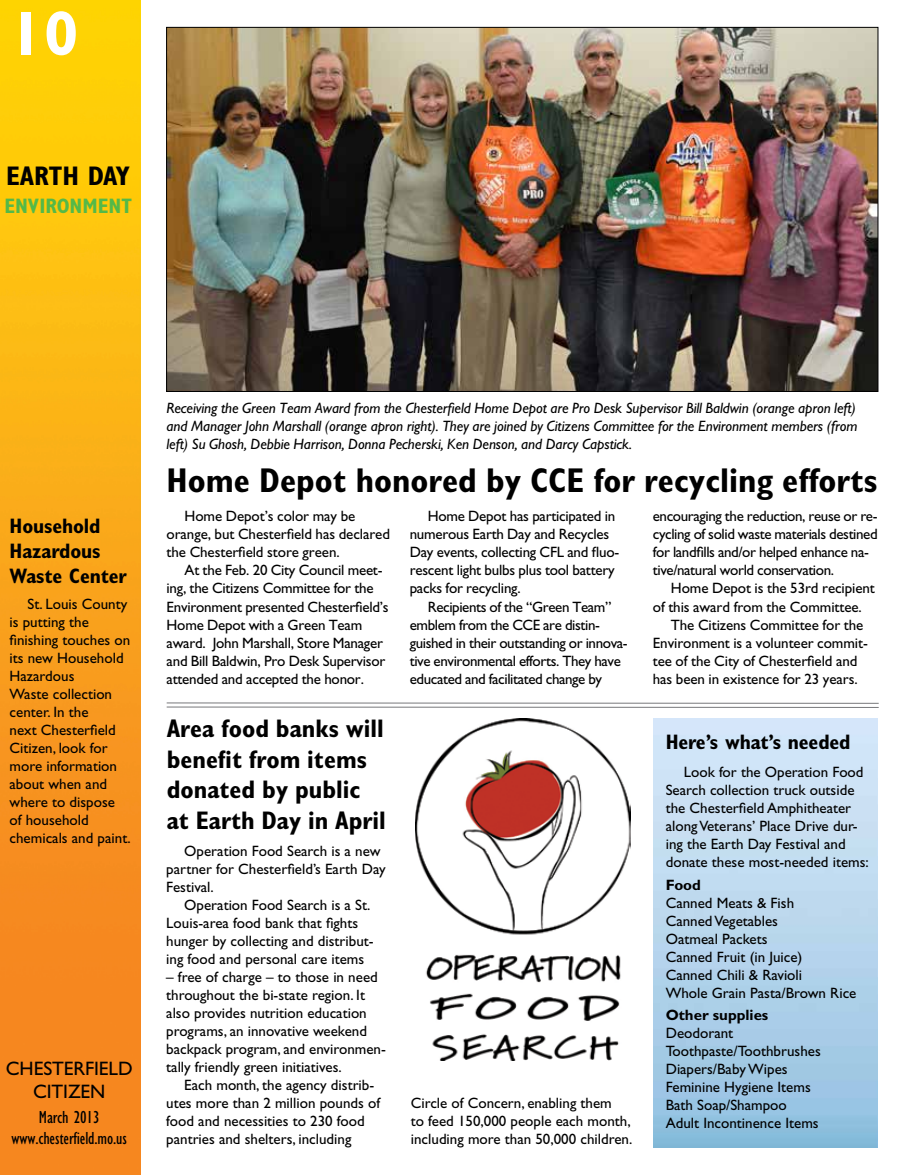
<style>
.page{position:relative;width:905px;height:1175px;background:#fff}
.page>*{position:absolute;margin:0;border:0;box-sizing:border-box;transform-origin:0 0}
.t1{font:700 63px "Gill Sans";color:#fff}
.t2{font:700 condensed 34.5px "Gill Sans";color:#000}
.t3{font:700 condensed 27px "Gill Sans";letter-spacing:-.005em;color:#000}
.t4{font:700 condensed 25.5px/30.6px "Gill Sans";color:#000}
.t5{font:700 condensed 21px/25.2px "Gill Sans";letter-spacing:-.005em;color:#000}
.t6{font:700 condensed 21px "Gill Sans";color:#54b948}
.t7{font:19.5px/23.4px "Gill Sans";letter-spacing:-.005em;color:#000;text-align:center}
.t8{font:condensed 18px/21px "Gill Sans";letter-spacing:-.005em;color:#000;text-align:center}
.t9{font:15px/18px "Gill Sans";color:#000}
.t10{font:15px/18px "Gill Sans";letter-spacing:-.025em;color:#000}
.t11{font:italic 15px/18px "Gill Sans";letter-spacing:-.005em;color:#000;text-align:justify}
.t12{font:700 15px "Gill Sans";color:#000}
</style>
<div class="page">
<img style="left:0;top:0;width:141px;height:1174px">
<img style="left:415px;top:718px;width:215px;height:342px">
<img style="left:168px;top:29px;width:708px;height:361px">
<hr style="left:167px;top:702px;width:711px;height:1px;background:#77787b">
<hr style="left:167px;top:706px;width:711px;height:2px;background:#77787b">
<h1 class="t1" style="left:9px;top:-4px;width:71px">10</h1>
<h3 class="t3" style="left:6px;top:159px;width:125px">EARTH DAY</h3>
<h3 class="t6" style="left:4px;top:193px;width:129px">ENVIRONMENT</h3>
<h3 class="t5" style="left:10px;top:513px;width:119px">Household<br>Hazardous<br>Waste Center</h3>
<p class="t9" style="left:10px;top:594px;width:123px;text-indent:18px">St. Louis County is putting the finishing touches on its new Household<br>Hazardous<br>Waste collection center. In the<br>next Chesterfield<br>Citizen, look for more information about when and where to dispose of household chemicals and paint.</p>
<h3 class="t7" style="left:6px;top:1056px;width:128px">CHESTERFIELD<br>CITIZEN</h3>
<p class="t8" style="left:12px;top:1106px;width:117px">March 2013 www.chesterfield.mo.us</p>
<p class="t11" style="left:167px;top:399px;width:692px">Receiving the Green Team Award from the Chesterfield Home Depot are Pro Desk Supervisor Bill Baldwin (orange apron left) and Manager John Marshall (orange apron right). They are joined by Citizens Committee for the Environment members (from left) Su Ghosh, Debbie Harrison, Donna Pecherski, Ken Denson, and Darcy Capstick.</p>
<h2 class="t2" style="left:166px;top:459px;width:712px">Home Depot honored by CCE for recycling efforts</h2>
<p class="t9" style="left:166px;top:507px;width:225px;text-indent:18px">Home Depot’s color may be orange, but Chesterfield has declared the Chesterfield store green.</p>
<p class="t9" style="left:166px;top:561px;width:223px;text-indent:18px">At the Feb. 20 City Council meet&shy;ing, the Citizens Committee for the Environment presented Chesterfield’s Home Depot with a Green Team award. John Marshall, Store Manager and Bill Baldwin, Pro Desk Supervisor attended and accepted the honor.</p>
<h3 class="t4" style="left:167px;top:713px;width:221px">Area food banks will benefit from items donated by public at Earth Day in April</h3>
<p class="t9" style="left:166px;top:842px;width:221px;text-indent:18px">Operation Food Search is a new partner for Chesterfield’s Earth Day<br>Festival.</p>
<p class="t9" style="left:166px;top:896px;width:209px;text-indent:18px">Operation Food Search is a St.<br>Louis-area food bank that fights hunger by collecting and distribut&shy;ing food and personal care items</p>
<p class="t9" style="left:166px;top:968px;width:221px">– free of charge – to those in need throughout the bi-state region. It also provides nutrition education programs, an innovative weekend backpack program, and environmen&shy;tally friendly green initiatives.</p>
<p class="t9" style="left:166px;top:1076px;width:215px;text-indent:18px">Each month, the agency distrib&shy;utes more than 2 million pounds of food and necessities to 230 food pantries and shelters, including</p>
<p class="t9" style="left:410px;top:507px;width:211px;text-indent:18px">Home Depot has participated in numerous Earth Day and Recycles<br>Day events, collecting CFL and fluo&shy;rescent light bulbs plus tool battery packs for recycling.</p>
<p class="t10" style="left:410px;top:597px;width:219px;text-indent:18px">Recipients of the “Green Team” emblem from the CCE are distin&shy;guished in their outstanding or innova&shy;tive environmental efforts. They have educated and facilitated change by</p>
<p class="t9" style="left:411px;top:1093px;width:223px">Circle of Concern, enabling them<br>to feed 150,000 people each month, including more than 50,000 children.</p>
<p class="t10" style="left:652px;top:507px;width:226px">encouraging the reduction, reuse or re&shy;cycling of solid waste materials destined for landfills and/or helped enhance na&shy;tive/natural world conservation.</p>
<p class="t9" style="left:670px;top:579px;width:205px">Home Depot is the 53rd recipient</p>
<p class="t9" style="left:652px;top:597px;width:210px">of this award from the Committee.</p>
<p class="t9" style="left:670px;top:615px;width:194px">The Citizens Committee for the</p>
<p class="t9" style="left:652px;top:633px;width:216px">Environment is a volunteer commit-</p>
<p class="t9" style="left:652px;top:651px;width:206px">tee of the City of Chesterfield and</p>
<p class="t9" style="left:652px;top:669px;width:206px">has been in existence for 23 years.</p>
<h3 class="t5" style="left:665px;top:728px;width:186px">Here’s what’s needed</h3>
<p class="t9" style="left:665px;top:763px;width:205px;text-indent:18px">Look for the Operation Food<br>Search collection truck outside the Chesterfield Amphitheater along Veterans’ Place Drive dur&shy;ing the Earth Day Festival and donate these most-needed items:</p>
<p class="t12" style="left:665px;top:875px;width:37px">Food</p>
<p class="t9" style="left:665px;top:893px;width:192px">Canned Meats &amp; Fish<br>Canned Vegetables<br>Oatmeal Packets<br>Canned Fruit (in Juice)<br>Canned Chili &amp; Ravioli<br>Whole Grain Pasta/Brown Rice</p>
<p class="t12" style="left:665px;top:1006px;width:104px">Other supplies</p>
<p class="t9" style="left:665px;top:1024px;width:156px">Deodorant<br>Toothpaste/Toothbrushes<br>Diapers/Baby Wipes<br>Feminine Hygiene Items<br>Bath Soap/Shampoo<br>Adult Incontinence Items</p>
</div>
